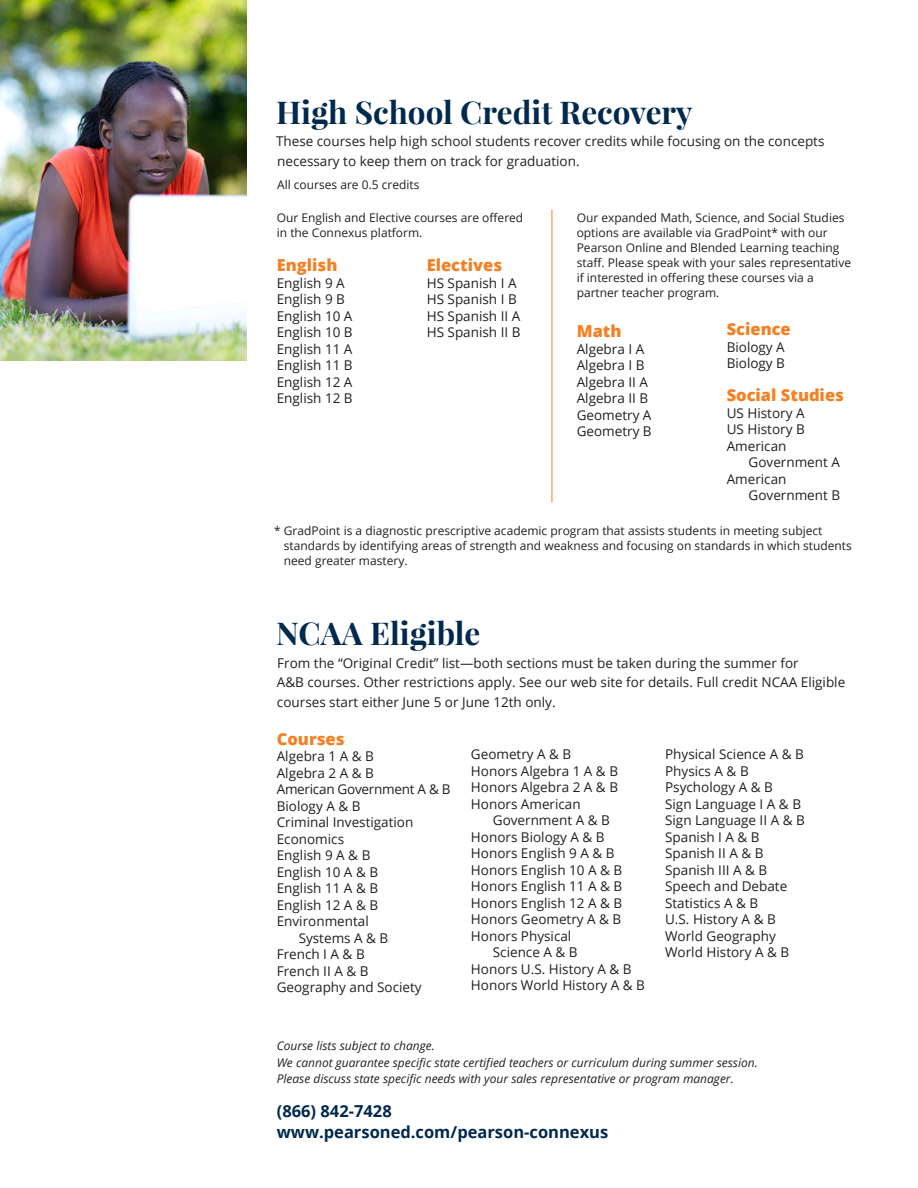
<style>
.page{position:relative;width:918px;height:1188px;background:#fff}
.page>*{position:absolute;margin:0;border:0;box-sizing:border-box;transform-origin:0 0}
.t1{font:700 31.5px "Playfair Display";color:#00294e}
.t2{font:800 16.5px "Open Sans";color:#f58023}
.t3{font:700 16.5px "Open Sans";color:#00294e}
.t4{font:13.5px/19.5px "Open Sans";color:#231f20}
.t5{font:13.5px "Open Sans";letter-spacing:-.02em;color:#231f20}
.t6{font:12px/15px "Open Sans";color:#231f20}
.t7{font:italic 12px/16.5px "Open Sans";color:#231f20}
</style>
<div class="page">
<img style="left:0;top:0;width:246px;height:360px">
<hr style="left:552px;top:210px;width:1px;height:292px;background:#f58023">
<p class="t1" style="left:276px;top:92px;width:418px">High School Credit Recovery</p>
<p class="t4" style="left:276px;top:131px;width:550px">These courses help high school students recover credits while focusing on the concepts necessary to keep them on track for graduation.</p>
<p class="t6" style="left:277px;top:177px;width:144px">All courses are 0.5 credits</p>
<p class="t6" style="left:277px;top:210px;width:248px">Our English and Elective courses are offered in the Connexus platform.</p>
<p class="t6" style="left:577px;top:210px;width:276px">Our expanded Math, Science, and Social Studies options are available via GradPoint* with our Pearson Online and Blended Learning teaching staff. Please speak with your sales representative if interested in offering these courses via a partner teacher program.</p>
<p class="t2" style="left:277px;top:253px;width:62px">English</p>
<p class="t4" style="left:277px;top:273px;width:70px">English 9 A</p>
<p class="t4" style="left:277px;top:289px;width:70px">English 9 B</p>
<p class="t4" style="left:277px;top:306px;width:77px">English 10 A</p>
<p class="t4" style="left:277px;top:322px;width:77px">English 10 B</p>
<p class="t4" style="left:277px;top:339px;width:77px">English 11 A</p>
<p class="t4" style="left:277px;top:355px;width:77px">English 11 B</p>
<p class="t4" style="left:277px;top:372px;width:77px">English 12 A</p>
<p class="t4" style="left:277px;top:388px;width:77px">English 12 B</p>
<p class="t2" style="left:427px;top:253px;width:77px">Electives</p>
<p class="t4" style="left:427px;top:273px;width:91px">HS Spanish I A</p>
<p class="t4" style="left:427px;top:289px;width:92px">HS Spanish I B</p>
<p class="t4" style="left:427px;top:306px;width:95px">HS Spanish II A</p>
<p class="t4" style="left:427px;top:322px;width:95px">HS Spanish II B</p>
<p class="t2" style="left:577px;top:319px;width:46px">Math</p>
<p class="t4" style="left:577px;top:339px;width:69px">Algebra I A</p>
<p class="t4" style="left:577px;top:355px;width:69px">Algebra I B</p>
<p class="t4" style="left:577px;top:372px;width:73px">Algebra II A</p>
<p class="t4" style="left:577px;top:388px;width:73px">Algebra II B</p>
<p class="t4" style="left:577px;top:405px;width:76px">Geometry A</p>
<p class="t4" style="left:577px;top:421px;width:77px">Geometry B</p>
<p class="t2" style="left:727px;top:316px;width:66px">Science</p>
<p class="t4" style="left:727px;top:337px;width:60px">Biology A</p>
<p class="t4" style="left:727px;top:353px;width:60px">Biology B</p>
<p class="t2" style="left:727px;top:382px;width:119px">Social Studies</p>
<p class="t4" style="left:727px;top:403px;width:79px">US History A</p>
<p class="t4" style="left:727px;top:419px;width:80px">US History B</p>
<p class="t4" style="left:727px;top:436px;width:61px">American</p>
<p class="t4" style="left:749px;top:452px;width:93px">Government A</p>
<p class="t4" style="left:727px;top:469px;width:61px">American</p>
<p class="t4" style="left:749px;top:485px;width:93px">Government B</p>
<p class="t6" style="left:284px;top:523px;width:570px;text-indent:-10px">* GradPoint is a diagnostic prescriptive academic program that assists students in meeting subject standards by identifying areas of strength and weakness and focusing on standards in which students need greater mastery.</p>
<p class="t1" style="left:276px;top:614px;width:206px">NCAA Eligible</p>
<p class="t4" style="left:277px;top:653px;width:570px">From the “Original Credit” list—both sections must be taken during the summer for<br>A&amp;B courses. Other restrictions apply. See our web site for details. Full credit NCAA Eligible courses start either June 5 or June 12th only.</p>
<p class="t2" style="left:277px;top:726px;width:69px">Courses</p>
<p class="t4" style="left:277px;top:746px;width:99px">Algebra 1 A &amp; B</p>
<p class="t4" style="left:277px;top:763px;width:99px">Algebra 2 A &amp; B</p>
<p class="t5" style="left:277px;top:780px;width:175px">American Government A &amp; B</p>
<p class="t4" style="left:277px;top:796px;width:85px">Biology A &amp; B</p>
<p class="t4" style="left:277px;top:812px;width:138px">Criminal Investigation</p>
<p class="t4" style="left:277px;top:829px;width:69px">Economics</p>
<p class="t4" style="left:277px;top:845px;width:95px">English 9 A &amp; B</p>
<p class="t4" style="left:277px;top:862px;width:103px">English 10 A &amp; B</p>
<p class="t4" style="left:277px;top:878px;width:103px">English 11 A &amp; B</p>
<p class="t4" style="left:277px;top:895px;width:103px">English 12 A &amp; B</p>
<p class="t4" style="left:277px;top:911px;width:94px">Environmental</p>
<p class="t4" style="left:299px;top:928px;width:91px">Systems A &amp; B</p>
<p class="t4" style="left:277px;top:944px;width:90px">French I A &amp; B</p>
<p class="t4" style="left:277px;top:961px;width:93px">French II A &amp; B</p>
<p class="t4" style="left:277px;top:977px;width:146px">Geography and Society</p>
<p class="t4" style="left:471px;top:744px;width:102px">Geometry A &amp; B</p>
<p class="t4" style="left:471px;top:761px;width:149px">Honors Algebra 1 A &amp; B</p>
<p class="t4" style="left:471px;top:777px;width:149px">Honors Algebra 2 A &amp; B</p>
<p class="t4" style="left:471px;top:794px;width:111px">Honors American</p>
<p class="t4" style="left:493px;top:810px;width:118px">Government A &amp; B</p>
<p class="t4" style="left:471px;top:827px;width:135px">Honors Biology A &amp; B</p>
<p class="t4" style="left:471px;top:843px;width:145px">Honors English 9 A &amp; B</p>
<p class="t4" style="left:471px;top:860px;width:153px">Honors English 10 A &amp; B</p>
<p class="t4" style="left:471px;top:876px;width:153px">Honors English 11 A &amp; B</p>
<p class="t4" style="left:471px;top:893px;width:153px">Honors English 12 A &amp; B</p>
<p class="t4" style="left:471px;top:909px;width:152px">Honors Geometry A &amp; B</p>
<p class="t4" style="left:471px;top:926px;width:102px">Honors Physical</p>
<p class="t4" style="left:493px;top:942px;width:86px">Science A &amp; B</p>
<p class="t4" style="left:471px;top:959px;width:162px">Honors U.S. History A &amp; B</p>
<p class="t4" style="left:471px;top:975px;width:176px">Honors World History A &amp; B</p>
<p class="t4" style="left:665px;top:744px;width:140px">Physical Science A &amp; B</p>
<p class="t4" style="left:665px;top:761px;width:85px">Physics A &amp; B</p>
<p class="t4" style="left:665px;top:777px;width:109px">Psychology A &amp; B</p>
<p class="t4" style="left:665px;top:794px;width:137px">Sign Language I A &amp; B</p>
<p class="t4" style="left:665px;top:810px;width:141px">Sign Language II A &amp; B</p>
<p class="t4" style="left:665px;top:828px;width:100px;line-height:16.5px">Spanish I A &amp; B<br>Spanish II A &amp; B</p>
<p class="t4" style="left:665px;top:860px;width:104px">Spanish III A &amp; B</p>
<p class="t4" style="left:665px;top:876px;width:124px">Speech and Debate</p>
<p class="t4" style="left:665px;top:893px;width:95px">Statistics A &amp; B</p>
<p class="t4" style="left:665px;top:909px;width:112px">U.S. History A &amp; B</p>
<p class="t4" style="left:665px;top:926px;width:112px">World Geography</p>
<p class="t4" style="left:665px;top:942px;width:126px">World History A &amp; B</p>
<p class="t7" style="left:277px;top:1037px;width:160px">Course lists subject to change.</p>
<p class="t7" style="left:277px;top:1054px;width:483px">We cannot guarantee specific state certified teachers or curriculum during summer session.<br>Please discuss state specific needs with your sales representative or program manager.</p>
<p class="t3" style="left:277px;top:1099px;width:117px">(866) 842-7428</p>
<p class="t3" style="left:277px;top:1120px;width:333px">www.pearsoned.com/pearson-connexus</p>
</div>
